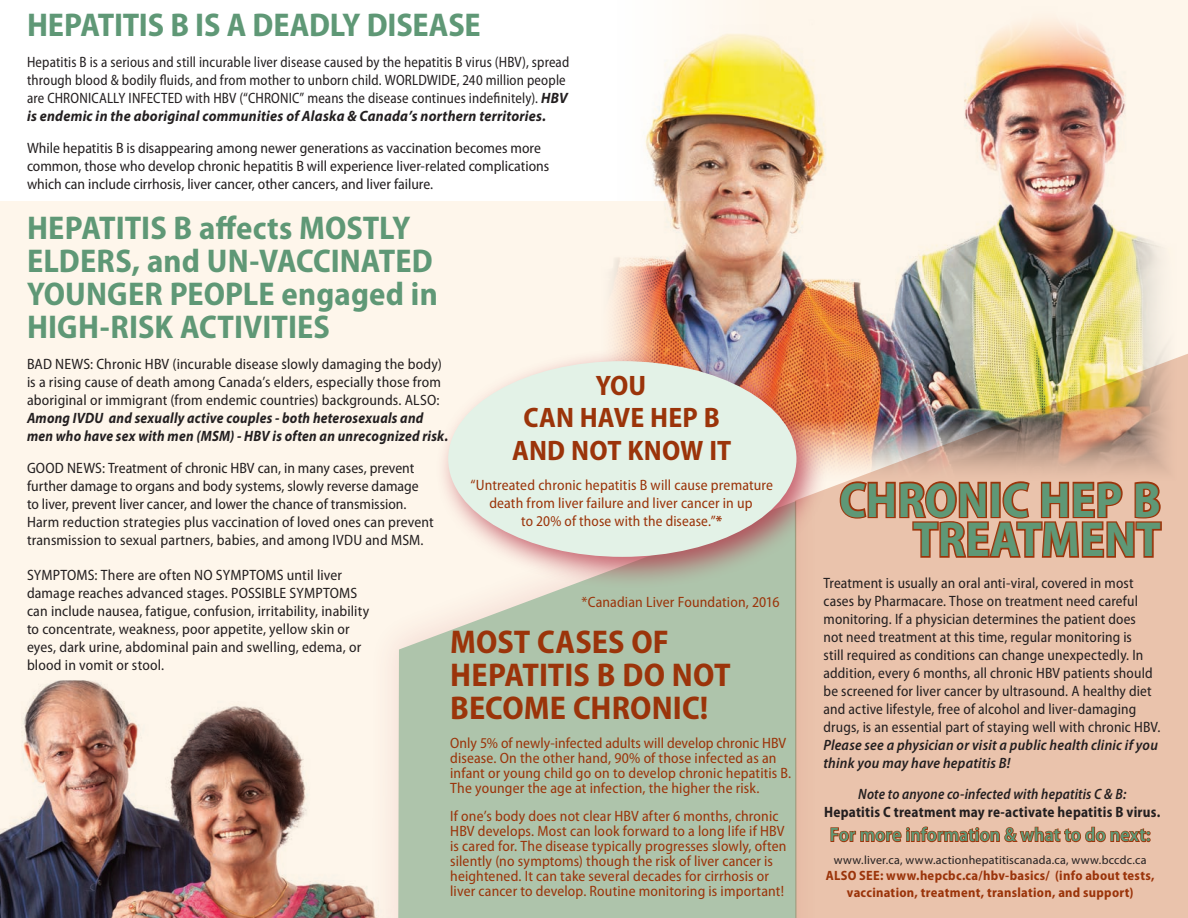
<style>
.page{position:relative;width:1188px;height:918px;background:#fef6eb}
.page>*{position:absolute;margin:0;border:0;box-sizing:border-box;transform-origin:0 0}
.t1{font:700 semi-condensed 49.5px/39.6px "Myriad Pro";letter-spacing:.005em;color:#5f9876;text-align:right}
.t2{font:700 semi-condensed 33px/33px "Myriad Pro";color:#5f9876}
.t3{font:700 semi-condensed 33px/33px "Myriad Pro";color:#9b340a}
.t4{font:700 semi-condensed 28.2px/32.7px "Myriad Pro";letter-spacing:.005em;color:#9b340a;text-align:center}
.t5{font:600 semi-condensed 19.5px "Myriad Pro";letter-spacing:.005em;color:#5f9876}
.t6{font:semi-condensed 15px/18px "Myriad Pro";letter-spacing:.01em;color:#231f20}
.t7{font:semi-condensed 15px/15px "Myriad Pro";letter-spacing:.01em;color:#9b340a}
.t8{font:semi-condensed 15px/18px "Myriad Pro";letter-spacing:.01em;color:#231f20;scale:.94 1}
.t9{font:italic 700 15px/18px "Myriad Pro";letter-spacing:.015em;color:#231f20;scale:.9 1}
.t10{font:italic 600 semi-condensed 15px/18px "Myriad Pro";letter-spacing:.015em;color:#231f20}
.t11{font:700 semi-condensed 15px "Myriad Pro";letter-spacing:.015em;color:#231f20;scale:.95 1}
.t12{font:italic 600 semi-condensed 15px "Myriad Pro";letter-spacing:.015em;color:#231f20;scale:.95 1}
.t13{font:700 semi-condensed 13.5px/16.2px "Myriad Pro";letter-spacing:.02em;color:#9b340a;text-align:center}
.t14{font:12px "Myriad Pro";letter-spacing:.02em;color:#231f20}
.s1{font-weight:700;font-style:italic;font-stretch:normal}
.s2{font-weight:700}
</style>
<div class="page">
<div style="left:823px;top:354px;width:365px;height:564px;background:#eac3ac"></div>
<div style="left:364px;top:468px;width:459px;height:450px;background:#b32c41;opacity:.24"></div>
<div style="left:398px;top:501px;width:398px;height:417px;background:#aec4ab"></div>
<div style="left:0;top:0;width:770px;height:201px;background:#fff"></div>
<img style="left:612px;top:2px;width:569px;height:483px">
<svg style="left:830px;top:804px;width:321px;height:71px;background:#e2b49b"></svg>
<svg style="left:838px;top:480px;width:325px;height:79px;background:#cd9072"></svg>
<img style="left:0;top:680px;width:398px;height:238px">
<div style="left:436px;top:348px;width:392px;height:241px;background:#b32c41;opacity:.75"></div>
<div style="left:448px;top:361px;width:348px;height:196px;background:#e3f2e7;border-radius:50%"></div>
<h2 class="t2" style="left:27px;top:7px;width:455px">HEPATITIS B IS A DEADLY DISEASE</h2>
<p class="t8" style="left:27px;top:53px;width:578px">Hepatitis B is a serious and still incurable liver disease caused by the hepatitis B virus (HBV), spread through blood &amp; bodily fluids, and from mother to unborn child. WORLDWIDE, 240 million people are CHRONICALLY INFECTED with HBV (“CHRONIC” means the disease continues indefinitely). <span class="s1">HBV is endemic in the aboriginal communities of Alaska &amp; Canada’s northern territories.</span></p>
<p class="t6" style="left:27px;top:138px;width:524px">While hepatitis B is disappearing among newer generations as vaccination becomes more common, those who develop chronic hepatitis B will experience liver-related complications which can include cirrhosis, liver cancer, other cancers, and liver failure.</p>
<h2 class="t2" style="left:27px;top:210px;width:412px">HEPATITIS B affects MOSTLY<br>ELDERS, and UN-VACCINATED<br>YOUNGER PEOPLE engaged in<br>HIGH-RISK ACTIVITIES</h2>
<p class="t6" style="left:27px;top:355px;width:416px;text-align:justify">BAD NEWS: Chronic HBV (incurable disease slowly damaging the body) is a rising cause of death among Canada’s elders, especially those from aboriginal or immigrant (from endemic countries) backgrounds. ALSO:</p>
<p class="t9" style="left:27px;top:409px;width:470px">Among IVDU and sexually active couples - both heterosexuals and men who have sex with men (MSM) - HBV is often an unrecognized risk.</p>
<p class="t6" style="left:27px;top:458px;width:408px">GOOD NEWS: Treatment of chronic HBV can, in many cases, prevent further damage to organs and body systems, slowly reverse damage to liver, prevent liver cancer, and lower the chance of transmission.<br>Harm reduction strategies plus vaccination of loved ones can prevent transmission to sexual partners, babies, and among IVDU and MSM.</p>
<h3 class="t4" style="left:512px;top:368px;width:220px">YOU<br>CAN HAVE HEP B<br>AND NOT KNOW IT</h3>
<p class="t7" style="left:470px;top:476px;width:304px;line-height:18px;text-align:center">“Untreated chronic hepatitis B will cause premature death from liver failure and liver cancer in up<br>to 20% of those with the disease.”<span class="s2">*</span></p>
<p class="t6" style="left:27px;top:565px;width:344px">SYMPTOMS: There are often NO SYMPTOMS until liver damage reaches advanced stages. POSSIBLE SYMPTOMS can include nausea, fatigue, confusion, irritability, inability to concentrate, weakness, poor appetite, yellow skin or eyes, dark urine, abdominal pain and swelling, edema, or blood in vomit or stool.</p>
<p class="t7" style="left:582px;top:594px;width:200px">*Canadian Liver Foundation, 2016</p>
<h2 class="t3" style="left:450px;top:625px;width:282px">MOST CASES OF<br>HEPATITIS B DO NOT<br>BECOME CHRONIC!</h2>
<p class="t7" style="left:450px;top:735px;width:343px">Only 5% of newly-infected adults will develop chronic HBV disease. On the other hand, 90% of those infected as an infant or young child go on to develop chronic hepatitis B.<br>The younger the age at infection, the higher the risk.</p>
<p class="t7" style="left:450px;top:809px;width:338px">If one’s body does not clear HBV after 6 months, chronic HBV develops. Most can look forward to a long life if HBV is cared for. The disease typically progresses slowly, often silently (no symptoms) though the risk of liver cancer is heightened. It can take several decades for cirrhosis or liver cancer to develop. Routine monitoring is important!</p>
<h1 class="t1" style="left:840px;top:479px;width:323px">CHRONIC HEP B<br>TREATMENT</h1>
<p class="t6" style="left:824px;top:574px;width:338px">Treatment is usually an oral anti-viral, covered in most cases by Pharmacare. Those on treatment need careful monitoring. If a physician determines the patient does<br>not need treatment at this time, regular monitoring is<br>still required as conditions can change unexpectedly. In addition, every 6 months, all chronic HBV patients should be screened for liver cancer by ultrasound. A healthy diet and active lifestyle, free of alcohol and liver-damaging drugs, is an essential part of staying well with chronic HBV.</p>
<p class="t10" style="left:824px;top:735px;width:336px">Please see a physician or visit a public health clinic if you think you may have hepatitis B!</p>
<p class="t12" style="left:858px;top:785px;width:284px">Note to anyone co-infected with hepatitis C &amp; B:</p>
<p class="t11" style="left:824px;top:803px;width:356px">Hepatitis C treatment may re-activate hepatitis B virus.</p>
<h3 class="t5" style="left:830px;top:822px;width:322px">For more information &amp; what to do next:</h3>
<p class="t14" style="left:834px;top:853px;width:314px">www.liver.ca, www.actionhepatitiscanada.ca, www.bccdc.ca</p>
<p class="t13" style="left:826px;top:867px;width:330px">ALSO SEE: www.hepcbc.ca/hbv-basics/ (info about tests, vaccination, treatment, translation, and support)</p>
</div>
